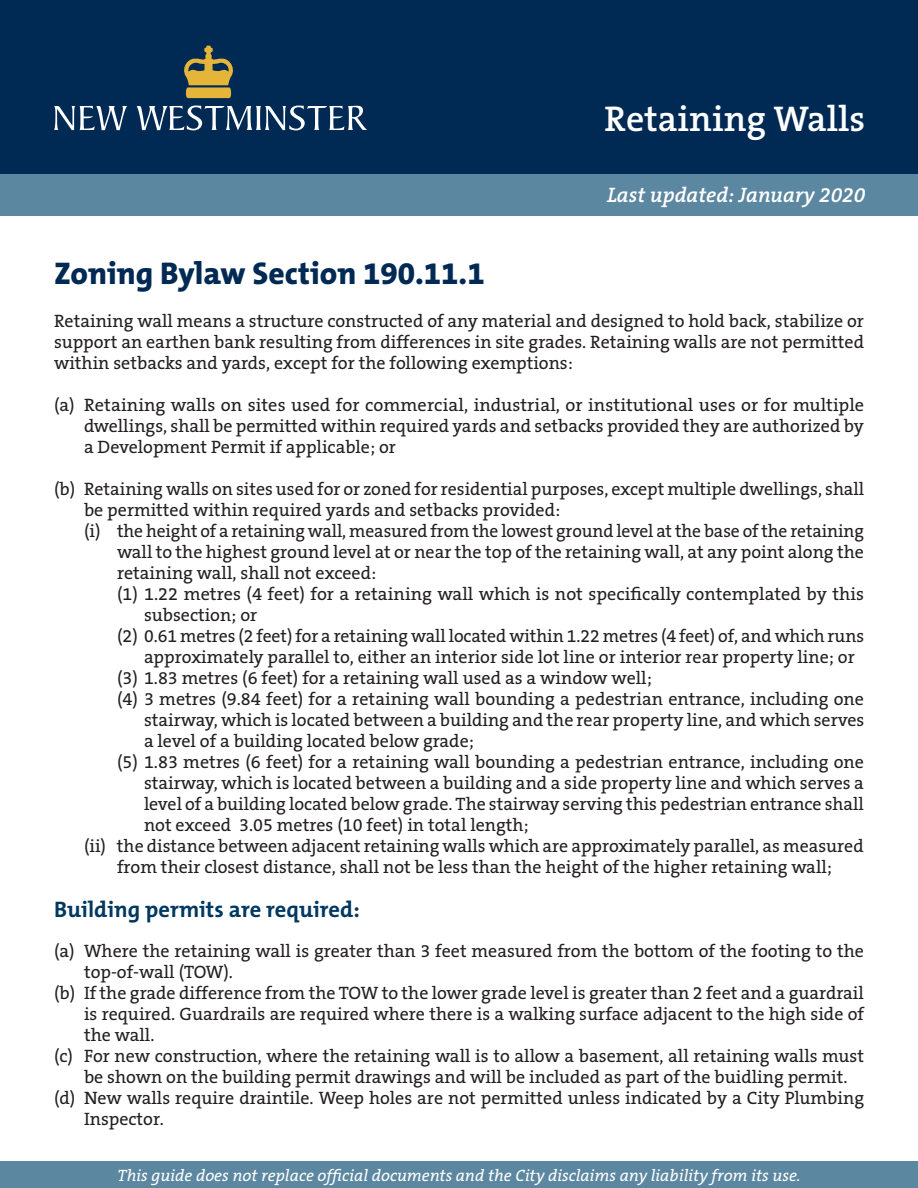
<style>
.page{position:relative;width:918px;height:1188px;background:#fff}
.page>*{position:absolute;margin:0;border:0;box-sizing:border-box;transform-origin:0 0}
.Title_-_Extra{font:600 36px "The Serif B6";color:#fff}
.Heading{font:800 31.5px "The Mix B8";color:#002953}
.Subheading{font:700 22.5px "The Mix B7";color:#003861}
.Date{font:italic 600 21px "The Serif B6";color:#fff}
.Body_Copy{font:18px/21px "The Serif B5 Plain";color:#231f20;text-align:justify}
.Body_Copy_-_Sub_bull{font:18px/21px "The Serif B5 Plain";color:#231f20;text-align:center}
.t1{font:italic 16.5px "The Serif B5 Plain";color:#fff}
</style>
<div class="page">
<div style="left:0;top:0;width:918px;height:174px;background:#002953"></div>
<div style="left:0;top:174px;width:918px;height:42px;background:#5c87a1"></div>
<svg style="left:54px;top:106px;width:313px;height:24px"></svg>
<svg style="left:184px;top:46px;width:49px;height:52px"></svg>
<div style="left:0;top:1161px;width:918px;height:27px;background:#5c87a1"></div>
<p class="Title_-_Extra" style="left:605px;top:99px;width:262px">Retaining Walls</p>
<p class="Date" style="left:607px;top:184px;width:260px">Last updated: January 2020</p>
<p class="Heading" style="left:54px;top:257px;width:432px">Zoning Bylaw Section 190.11.1</p>
<p class="Body_Copy" style="left:54px;top:311px;width:812px">Retaining wall means a structure constructed of any material and designed to hold back, stabilize or support an earthen bank resulting from differences in site grades. Retaining walls are not permitted within setbacks and yards, except for the following exemptions:</p>
<p class="Body_Copy" style="left:84px;top:395px;width:782px;text-indent:-30px">(a) Retaining walls on sites used for commercial, industrial, or institutional uses or for multiple dwellings, shall be permitted within required yards and setbacks provided they are authorized by a Development Permit if applicable; or</p>
<p class="Body_Copy" style="left:84px;top:479px;width:782px;text-indent:-30px">(b) Retaining walls on sites used for or zoned for residential purposes, except multiple dwellings, shall be permitted within required yards and setbacks provided:</p>
<p class="Body_Copy" style="left:117px;top:521px;width:749px;text-indent:-33px">(i) the height of a retaining wall, measured from the lowest ground level at the base of the retaining wall to the highest ground level at or near the top of the retaining wall, at any point along the retaining wall, shall not exceed:</p>
<p class="Body_Copy" style="left:144px;top:584px;width:722px;text-indent:-27px">(1) 1.22 metres (4 feet) for a retaining wall which is not specifically contemplated by this subsection; or</p>
<p class="Body_Copy" style="left:144px;top:626px;width:722px;text-indent:-27px">(2) 0.61 metres (2 feet) for a retaining wall located within 1.22 metres (4 feet) of, and which runs approximately parallel to, either an interior side lot line or interior rear property line; or</p>
<p class="Body_Copy" style="left:117px;top:668px;width:536px">(3) 1.83 metres (6 feet) for a retaining wall used as a window well;</p>
<p class="Body_Copy" style="left:144px;top:689px;width:722px;text-indent:-27px">(4) 3 metres (9.84 feet) for a retaining wall bounding a pedestrian entrance, including one stairway, which is located between a building and the rear property line, and which serves a level of a building located below grade;</p>
<p class="Body_Copy" style="left:144px;top:752px;width:722px;text-indent:-27px">(5) 1.83 metres (6 feet) for a retaining wall bounding a pedestrian entrance, including one stairway, which is located between a building and a side property line and which serves a level of a building located below grade. The stairway serving this pedestrian entrance shall not exceed 3.05 metres (10 feet) in total length;</p>
<p class="Body_Copy_-_Sub_bull" style="left:84px;top:836px;width:781px">(ii) the distance between adjacent retaining walls which are approximately parallel, as measured from their closest distance, shall not be less than the height of the higher retaining wall;</p>
<p class="Subheading" style="left:54px;top:897px;width:307px">Building permits are required:</p>
<p class="Body_Copy" style="left:84px;top:941px;width:781px;text-indent:-30px">(a) Where the retaining wall is greater than 3 feet measured from the bottom of the footing to the top-of-wall (TOW).</p>
<p class="Body_Copy" style="left:84px;top:983px;width:782px;text-indent:-30px">(b) If the grade difference from the TOW to the lower grade level is greater than 2 feet and a guardrail is required. Guardrails are required where there is a walking surface adjacent to the high side of the wall.</p>
<p class="Body_Copy" style="left:84px;top:1046px;width:782px;text-indent:-30px">(c) For new construction, where the retaining wall is to allow a basement, all retaining walls must be shown on the building permit drawings and will be included as part of the buidling permit.</p>
<p class="Body_Copy" style="left:84px;top:1088px;width:782px;text-indent:-30px">(d) New walls require draintile. Weep holes are not permitted unless indicated by a City Plumbing<br>Inspector.</p>
<p class="t1" style="left:117px;top:1166px;width:685px">This guide does not replace official documents and the City disclaims any liability from its use.</p>
</div>
